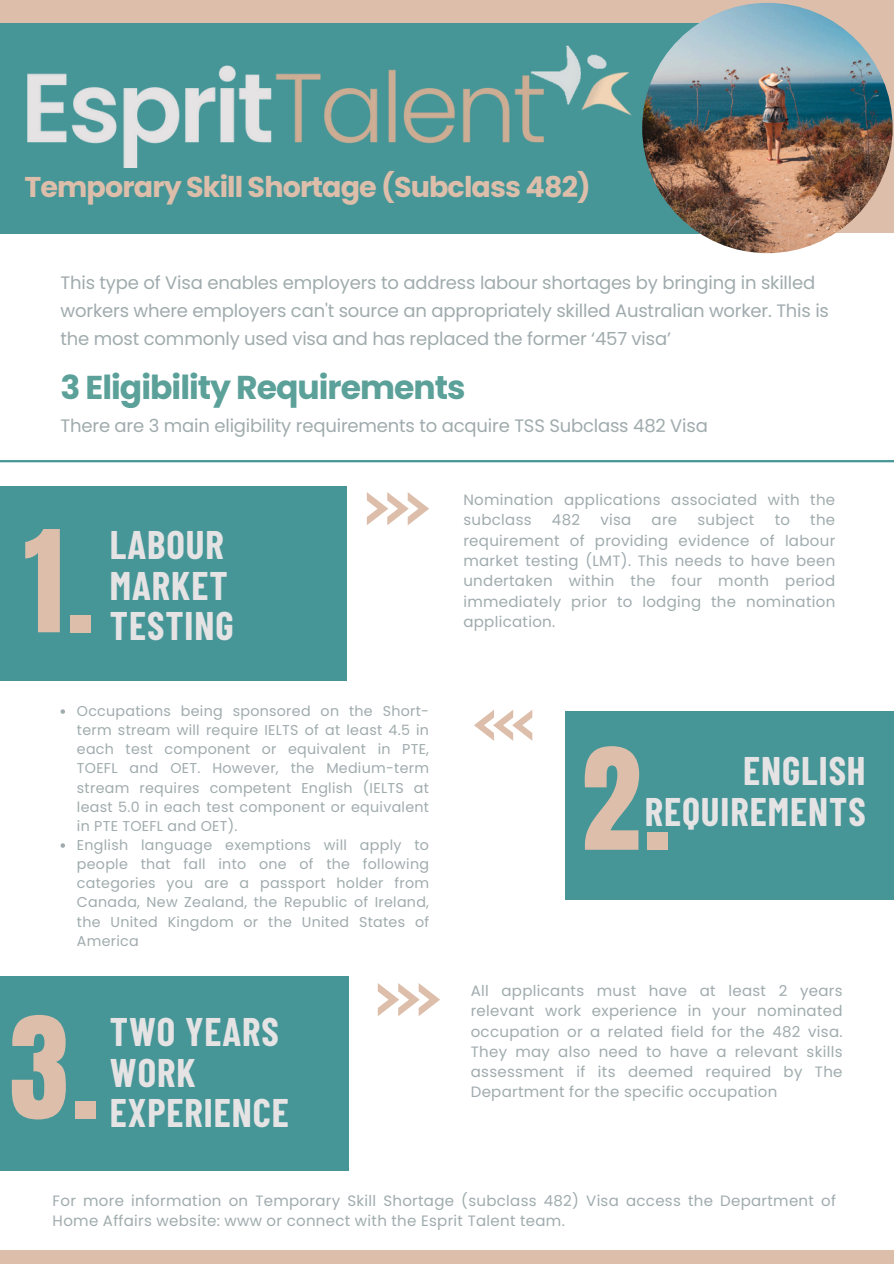
<style>
.page{position:relative;width:894px;height:1264px;background:#fff}
.page>*{position:absolute;margin:0;border:0;box-sizing:border-box;transform-origin:0 0}
.t1{font:120px "Anton";color:#ddbeaa}
.t2{font:700 39px/40.5px "Barlow Condensed";letter-spacing:.025em;color:#e5e3e4}
.t3{font:700 33px "Poppins";letter-spacing:-.03em;color:#5ba199}
.t4{font:700 28.5px "Poppins";letter-spacing:-.03em;color:#ddbeaa}
.t5{font:18px/28.2px "Poppins";letter-spacing:-.01em;color:#a0abad}
.t6{font:15px/20.2px "Poppins";letter-spacing:.02em;color:#a0abad}
.t7{font:14.25px/19.2px "Poppins";letter-spacing:.02em;color:#a0abad;text-align:justify}
</style>
<div class="page">
<div style="left:0;top:486px;width:346px;height:194px;background:#469597"></div>
<div style="left:564px;top:711px;width:329px;height:188px;background:#469597"></div>
<svg style="left:367px;top:492px;width:62px;height:33px"></svg>
<svg style="left:60px;top:709px;width:5px;height:4px"></svg>
<svg style="left:60px;top:843px;width:5px;height:4px"></svg>
<svg style="left:474px;top:710px;width:58px;height:30px"></svg>
<hr style="left:0;top:460px;width:893px;height:2px;background:#469597">
<div style="left:0;top:0;width:893px;height:233px;background:#ddbeaa"></div>
<div style="left:0;top:23px;width:716px;height:210px;background:#469597"></div>
<img style="left:642px;top:3px;width:250px;height:250px;border-radius:50%">
<img style="left:27px;top:45px;width:605px;height:122px">
<div style="left:0;top:975px;width:348px;height:195px;background:#469597"></div>
<div style="left:0;top:1249px;width:893px;height:14px;background:#ddbeaa"></div>
<svg style="left:377px;top:983px;width:63px;height:33px"></svg>
<p class="t4" style="left:24px;top:167px;width:567px">Temporary Skill Shortage (Subclass 482)</p>
<p class="t5" style="left:61px;top:269px;width:769px">This type of Visa enables employers to address labour shortages by bringing in skilled workers where employers can't source an appropriately skilled Australian worker. This is the most commonly used visa and has replaced the former ‘457 visa’</p>
<h5 class="t3" style="left:61px;top:364px;width:406px">3 Eligibility Requirements</h5>
<p class="t5" style="left:61px;top:411px;width:648px">There are 3 main eligibility requirements to acquire TSS Subclass 482 Visa</p>
<h2 class="t1" style="left:24px;top:495px;width:72px">1.</h2>
<h4 class="t2" style="left:110px;top:523px;width:125px">LABOUR<br>MARKET<br>TESTING</h4>
<p class="t7" style="left:77px;top:701px;width:353px">Occupations being sponsored on the Short&shy;term stream will require IELTS of at least 4.5 in each test component or equivalent in PTE, TOEFL and OET. However, the Medium-term stream requires competent English (IELTS at least 5.0 in each test component or equivalent in PTE TOEFL and OET).</p>
<p class="t7" style="left:77px;top:835px;width:353px">English language exemptions will apply to people that fall into one of the following categories you are a passport holder from Canada, New Zealand, the Republic of Ireland, the United Kingdom or the United States of America</p>
<p class="t1" style="left:10px;top:981px;width:91px">3.</p>
<h1 class="t2" style="left:110px;top:1010px;width:180px">TWO YEARS<br>WORK<br>EXPERIENCE</h1>
<p class="t6" style="left:463px;top:490px;width:373px">Nomination applications associated with the subclass</p>
<p class="t6" style="left:551px;top:510px;width:30px">482</p>
<p class="t6" style="left:600px;top:510px;width:32px">visa</p>
<p class="t6" style="left:651px;top:510px;width:27px">are</p>
<p class="t6" style="left:697px;top:510px;width:58px">subject</p>
<p class="t6" style="left:774px;top:510px;width:17px">to</p>
<p class="t6" style="left:463px;top:510px;width:373px;text-align:justify;text-indent:347px">the requirement of providing evidence of labour market testing (LMT). This needs to have been undertaken within the four month period immediately prior to lodging the nomination application.</p>
<p class="t1" style="left:581px;top:713px;width:91px">2.</p>
<h3 class="t2" style="left:644px;top:749px;width:222px;text-align:right">ENGLISH<br>REQUIREMENTS</h3>
<p class="t6" style="left:470px;top:980px;width:373px;text-align:justify">All applicants must have at least 2 years relevant work experience in your nominated occupation or a related field for the 482 visa.<br>They may also need to have a relevant skills assessment if its deemed required by The Department for the specific occupation</p>
<h1 class="t6" style="left:53px;top:1190px;width:784px">For more information on Temporary Skill Shortage (subclass 482) Visa access the Department of<br>Home Affairs website: www or connect with the Esprit Talent team.</h1>
</div>
